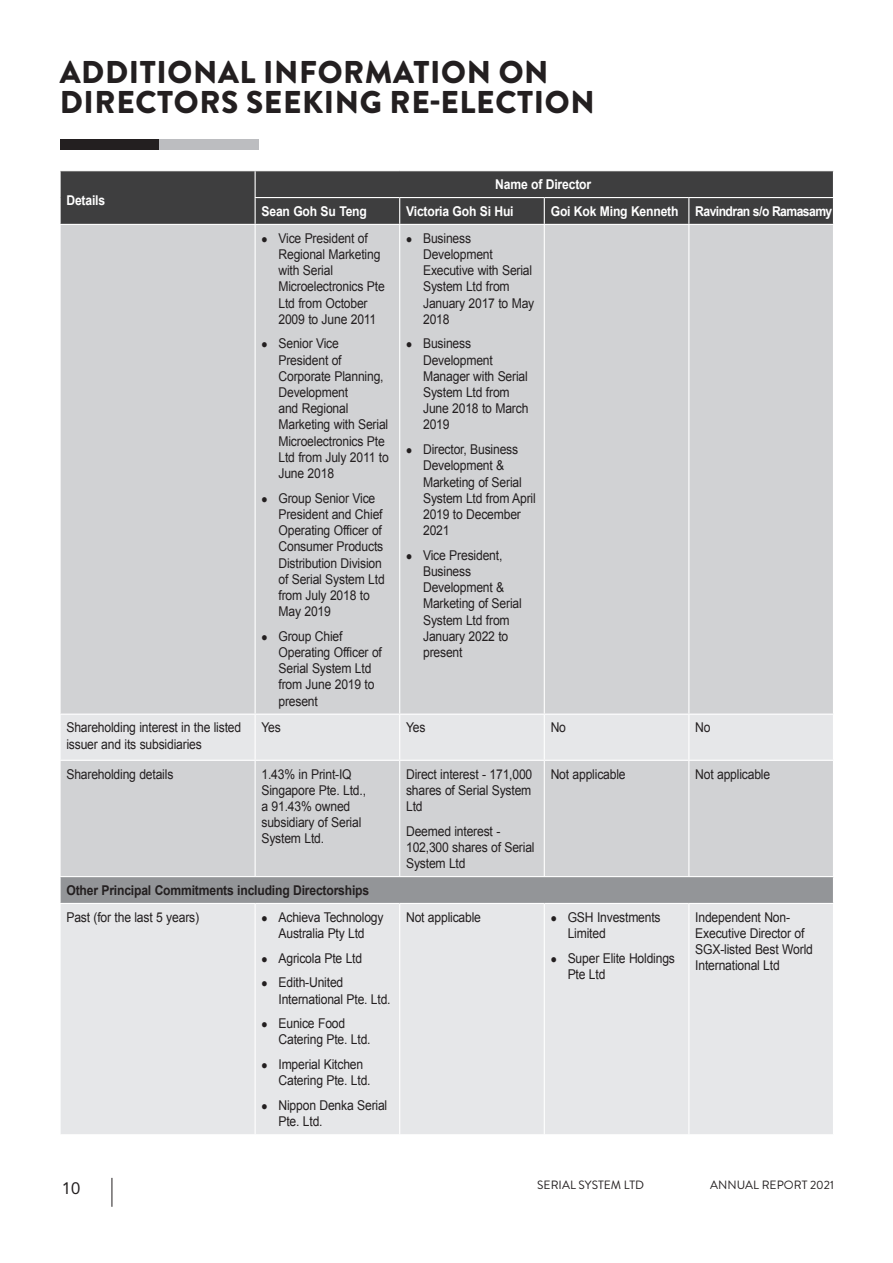
<style>
.page{position:relative;width:893px;height:1263px;background:#fff}
.page>*{position:absolute;margin:0;border:0;box-sizing:border-box;transform-origin:0 0}
.t1{font:900 31.5px/30px "Brandon Grotesque";letter-spacing:.02em;color:#231f20}
.t2{font:16.5px "Avenir LT Std";color:#231f20}
.t3{font:13.5px/16.2px "Arial";letter-spacing:-.015em;color:#231f20;scale:.9 1}
.t4{font:700 13.5px "Arial";letter-spacing:-.015em;color:#fff;scale:.9 1}
.t5{font:700 13.5px "Arial";letter-spacing:-.015em;color:#231f20;scale:.9 1}
.t6{font:700 13.5px "Arial";letter-spacing:-.045em;color:#fff;scale:.9 1}
.t7{font:12px "Brandon Grotesque";color:#231f20}
</style>
<div class="page">
<div style="left:60px;top:139px;width:100px;height:11px;background:#231f20"></div>
<div style="left:159px;top:139px;width:100px;height:11px;background:#bcbdc0"></div>
<svg style="left:112px;top:1178px;width:1px;height:29px"></svg>
<div style="left:61px;top:225px;width:772px;height:489px;background:#d1d2d4"></div>
<svg style="left:61px;top:715px;width:772px;height:419px;background:#dfe0e2"></svg>
<div style="left:60px;top:877px;width:773px;height:26px;background:#939598"></div>
<svg style="left:60px;top:171px;width:774px;height:53px;background:#434344"></svg>
<hr style="left:255px;top:225px;width:1px;height:489px;background:#fff">
<hr style="left:399px;top:225px;width:1px;height:489px;background:#fff">
<hr style="left:544px;top:225px;width:1px;height:489px;background:#fff">
<hr style="left:688px;top:225px;width:1px;height:489px;background:#fff">
<hr style="left:255px;top:715px;width:1px;height:45px;background:#fff">
<hr style="left:399px;top:715px;width:1px;height:45px;background:#fff">
<hr style="left:544px;top:715px;width:1px;height:45px;background:#fff">
<hr style="left:688px;top:715px;width:1px;height:45px;background:#fff">
<hr style="left:59px;top:760px;width:196px;height:1px;background:#fff">
<hr style="left:255px;top:760px;width:145px;height:1px;background:#fff">
<hr style="left:255px;top:761px;width:1px;height:115px;background:#fff">
<hr style="left:400px;top:760px;width:144px;height:1px;background:#fff">
<hr style="left:399px;top:761px;width:1px;height:115px;background:#fff">
<hr style="left:544px;top:760px;width:145px;height:1px;background:#fff">
<hr style="left:544px;top:761px;width:1px;height:115px;background:#fff">
<hr style="left:689px;top:760px;width:145px;height:1px;background:#fff">
<hr style="left:688px;top:761px;width:1px;height:115px;background:#fff">
<hr style="left:59px;top:876px;width:196px;height:1px;background:#fff">
<hr style="left:59px;top:877px;width:2px;height:26px;background:#fff">
<hr style="left:255px;top:876px;width:579px;height:1px;background:#fff">
<hr style="left:59px;top:903px;width:196px;height:1px;background:#fff">
<hr style="left:255px;top:903px;width:145px;height:1px;background:#fff">
<hr style="left:255px;top:904px;width:1px;height:230px;background:#fff">
<hr style="left:400px;top:903px;width:144px;height:1px;background:#fff">
<hr style="left:399px;top:904px;width:1px;height:230px;background:#fff">
<hr style="left:544px;top:903px;width:145px;height:1px;background:#fff">
<hr style="left:544px;top:904px;width:1px;height:230px;background:#fff">
<hr style="left:689px;top:903px;width:145px;height:1px;background:#fff">
<hr style="left:688px;top:904px;width:1px;height:230px;background:#fff">
<h1 class="t1" style="left:60px;top:57px;width:536px">ADDITIONAL INFORMATION ON<br>DIRECTORS SEEKING RE-ELECTION</h1>
<p class="t4" style="left:66px;top:193px;width:45px">Details</p>
<p class="t4" style="left:495px;top:177px;width:108px">Name of Director</p>
<p class="t4" style="left:261px;top:204px;width:119px">Sean Goh Su Teng</p>
<p class="t4" style="left:406px;top:204px;width:121px">Victoria Goh Si Hui</p>
<p class="t6" style="left:551px;top:204px;width:314px">Goi Kok Ming Kenneth Ravindran s/o Ramasamy</p>
<p class="t3" style="left:278px;top:230px;width:120px;text-indent:-17px">● Vice President of<br>Regional Marketing with Serial<br>Microelectronics Pte<br>Ltd from October<br>2009 to June 2011</p>
<p class="t3" style="left:278px;top:336px;width:124px;text-indent:-17px">● Senior Vice<br>President of<br>Corporate Planning,<br>Development<br>and Regional<br>Marketing with Serial<br>Microelectronics Pte<br>Ltd from July 2011 to<br>June 2018</p>
<p class="t3" style="left:278px;top:490px;width:120px;text-indent:-17px">● Group Senior Vice<br>President and Chief<br>Operating Officer of<br>Consumer Products<br>Distribution Division of Serial System Ltd from July 2018 to<br>May 2019</p>
<p class="t3" style="left:278px;top:628px;width:116px;text-indent:-17px">● Group Chief<br>Operating Officer of<br>Serial System Ltd from June 2019 to present</p>
<p class="t3" style="left:423px;top:230px;width:125px;text-indent:-17px">● Business<br>Development<br>Executive with Serial<br>System Ltd from<br>January 2017 to May<br>2018</p>
<p class="t3" style="left:423px;top:336px;width:118px;text-indent:-17px">● Business<br>Development<br>Manager with Serial<br>System Ltd from<br>June 2018 to March<br>2019</p>
<p class="t3" style="left:423px;top:441px;width:127px;text-indent:-17px">● Director, Business<br>Development &amp;<br>Marketing of Serial<br>System Ltd from April<br>2019 to December<br>2021</p>
<p class="t3" style="left:423px;top:547px;width:111px;text-indent:-17px">● Vice President,<br>Business<br>Development &amp;<br>Marketing of Serial<br>System Ltd from<br>January 2022 to present</p>
<p class="t3" style="left:66px;top:720px;width:196px">Shareholding interest in the listed issuer and its subsidiaries</p>
<p class="t3" style="left:261px;top:720px;width:23px">Yes</p>
<p class="t3" style="left:406px;top:720px;width:23px">Yes</p>
<p class="t3" style="left:551px;top:720px;width:19px">No</p>
<p class="t3" style="left:695px;top:720px;width:19px">No</p>
<p class="t3" style="left:66px;top:766px;width:120px">Shareholding details</p>
<p class="t3" style="left:261px;top:766px;width:118px">1.43% in Print-IQ<br>Singapore Pte. Ltd., a 91.43% owned subsidiary of Serial<br>System Ltd.</p>
<p class="t3" style="left:406px;top:766px;width:142px;text-align:justify">Direct interest - 171,000 shares of Serial System Ltd</p>
<p class="t3" style="left:551px;top:766px;width:85px">Not applicable</p>
<p class="t3" style="left:695px;top:766px;width:85px">Not applicable</p>
<p class="t3" style="left:406px;top:823px;width:144px">Deemed interest -<br>102,300 shares of Serial<br>System Ltd</p>
<p class="t5" style="left:66px;top:883px;width:338px">Other Principal Commitments including Directorships</p>
<p class="t3" style="left:66px;top:909px;width:149px">Past (for the last 5 years)</p>
<p class="t3" style="left:261px;top:909px;width:137px;text-align:center">● Achieva Technology<br>Australia Pty Ltd</p>
<p class="t3" style="left:261px;top:950px;width:113px">● Agricola Pte Ltd</p>
<p class="t3" style="left:278px;top:975px;width:126px;text-indent:-17px">● Edith-United<br>International Pte. Ltd.</p>
<p class="t3" style="left:278px;top:1016px;width:104px;text-indent:-17px">● Eunice Food<br>Catering Pte. Ltd.</p>
<p class="t3" style="left:278px;top:1056px;width:104px;text-indent:-17px">● Imperial Kitchen<br>Catering Pte. Ltd.</p>
<p class="t3" style="left:278px;top:1097px;width:122px;text-indent:-17px">● Nippon Denka Serial<br>Pte. Ltd.</p>
<p class="t3" style="left:406px;top:909px;width:85px">Not applicable</p>
<p class="t3" style="left:568px;top:909px;width:105px;text-indent:-17px">● GSH Investments<br>Limited</p>
<p class="t3" style="left:568px;top:950px;width:121px;text-indent:-17px">● Super Elite Holdings<br>Pte Ltd</p>
<p class="t3" style="left:695px;top:909px;width:132px">Independent Non-<br>Executive Director of<br>SGX-listed Best World<br>International Ltd</p>
<p class="t2" style="left:62px;top:1179px;width:20px">10</p>
<p class="t7" style="left:537px;top:1178px;width:108px">SERIAL SYSTEM LTD</p>
<p class="t7" style="left:710px;top:1178px;width:125px">ANNUAL REPORT 2021</p>
</div>
